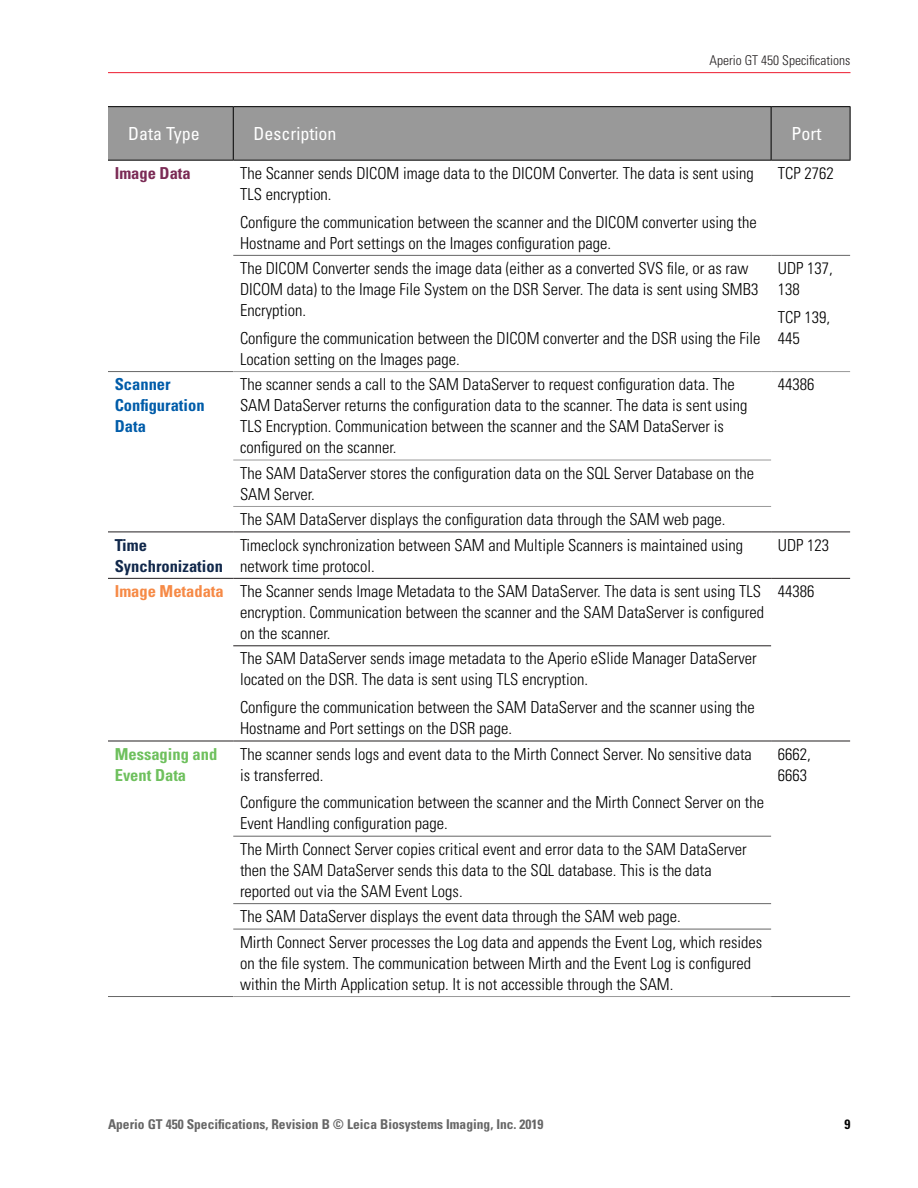
<style>
.page{position:relative;width:918px;height:1188px;background:#fff}
.page>*{position:absolute;margin:0;border:0;box-sizing:border-box;transform-origin:0 0}
.Table_heading_12pt_w{font:condensed 18px "Univers LT Std";color:#fff}
.Table_cell_11pt_spac{font:300 condensed 16.5px/21px "Univers LT Std";color:#000}
.Table_cell_11pt_spac-2{font:700 condensed 16.5px/21px "Univers LT Std";color:#005ca9}
.Table_cell_11pt_spac-3{font:700 condensed 16.5px/21px "Univers LT Std";color:#6ec05d}
.Table_cell_11pt_spac-4{font:700 condensed 16.5px/21px "Univers LT Std";color:#11284b}
.Table_cell_11pt_spac-5{font:700 condensed 16.5px "Univers LT Std";color:#f68a46}
.Table_cell_11pt_spac-6{font:700 condensed 16.5px "Univers LT Std";color:#7b2b55}
.t1{font:700 condensed 13.5px "Univers LT Std";color:#666}
.t2{font:300 condensed 13.5px "Univers LT Std";color:#231f20}
.t3{font:700 condensed 13.5px "Univers LT Std";color:#000}
</style>
<div class="page">
<hr style="left:108px;top:72px;width:742px;height:1px;background:#ed1b2f">
<div style="left:108px;top:107px;width:742px;height:53px;background:#999"></div>
<svg style="left:108px;top:254px;width:742px;height:676px"></svg>
<hr style="left:233px;top:107px;width:1px;height:53px;background:#000">
<hr style="left:771px;top:107px;width:1px;height:53px;background:#000">
<hr style="left:108px;top:106px;width:125px;height:1px;background:#000">
<hr style="left:233px;top:106px;width:538px;height:1px;background:#000">
<hr style="left:771px;top:106px;width:80px;height:1px;background:#000">
<hr style="left:850px;top:107px;width:1px;height:53px;background:#000">
<hr style="left:108px;top:160px;width:125px;height:1px;background:#000">
<hr style="left:233px;top:160px;width:538px;height:1px;background:#000">
<hr style="left:771px;top:160px;width:80px;height:1px;background:#000">
<hr style="left:233px;top:255px;width:538px;height:1px;background:#666">
<hr style="left:771px;top:255px;width:79px;height:1px;background:#666">
<hr style="left:108px;top:371px;width:125px;height:1px;background:#666">
<hr style="left:233px;top:836px;width:538px;height:1px;background:#666">
<hr style="left:233px;top:903px;width:538px;height:1px;background:#666">
<hr style="left:233px;top:929px;width:538px;height:1px;background:#666">
<hr style="left:108px;top:996px;width:125px;height:1px;background:#666">
<hr style="left:233px;top:371px;width:538px;height:1px;background:#999">
<hr style="left:771px;top:371px;width:79px;height:1px;background:#999">
<hr style="left:233px;top:460px;width:538px;height:1px;background:#999">
<hr style="left:233px;top:506px;width:538px;height:1px;background:#999">
<hr style="left:233px;top:996px;width:538px;height:1px;background:#999">
<hr style="left:771px;top:996px;width:79px;height:1px;background:#666">
<hr style="left:233px;top:645px;width:538px;height:1px;background:#231f20">
<hr style="left:108px;top:532px;width:125px;height:1px;background:#231f20">
<hr style="left:108px;top:578px;width:125px;height:1px;background:#231f20">
<hr style="left:108px;top:741px;width:125px;height:1px;background:#231f20">
<hr style="left:233px;top:532px;width:538px;height:1px;background:#231f20">
<hr style="left:233px;top:578px;width:538px;height:1px;background:#231f20">
<hr style="left:771px;top:532px;width:79px;height:1px;background:#231f20">
<hr style="left:771px;top:578px;width:79px;height:1px;background:#231f20">
<hr style="left:771px;top:741px;width:79px;height:1px;background:#231f20">
<hr style="left:233px;top:741px;width:538px;height:1px;background:#231f20">
<p class="t2" style="left:710px;top:52px;width:142px">Aperio GT 450 Specifications</p>
<p class="Table_heading_12pt_w" style="left:128px;top:122px;width:73px">Data Type</p>
<p class="Table_heading_12pt_w" style="left:254px;top:122px;width:84px">Description</p>
<p class="Table_heading_12pt_w" style="left:791px;top:122px;width:32px">Port</p>
<p class="Table_cell_11pt_spac-6" style="left:115px;top:163px;width:78px">Image Data</p>
<p class="Table_cell_11pt_spac" style="left:240px;top:163px;width:515px">The Scanner sends DICOM image data to the DICOM Converter. The data is sent using<br>TLS encryption.</p>
<p class="Table_cell_11pt_spac" style="left:240px;top:211px;width:518px">Configure the communication between the scanner and the DICOM converter using the<br>Hostname and Port settings on the Images configuration page.</p>
<p class="Table_cell_11pt_spac" style="left:778px;top:163px;width:57px">TCP 2762</p>
<p class="Table_cell_11pt_spac" style="left:240px;top:258px;width:520px">The DICOM Converter sends the image data (either as a converted SVS file, or as raw<br>DICOM data) to the Image File System on the DSR Server. The data is sent using SMB3<br>Encryption.</p>
<p class="Table_cell_11pt_spac" style="left:240px;top:328px;width:522px">Configure the communication between the DICOM converter and the DSR using the File<br>Location setting on the Images page.</p>
<p class="Table_cell_11pt_spac" style="left:778px;top:258px;width:56px">UDP 137,<br>138</p>
<p class="Table_cell_11pt_spac" style="left:778px;top:307px;width:54px">TCP 139,<br>445</p>
<p class="Table_cell_11pt_spac-2" style="left:115px;top:374px;width:91px">Scanner<br>Configuration<br>Data</p>
<p class="Table_cell_11pt_spac" style="left:240px;top:374px;width:509px">The scanner sends a call to the SAM DataServer to request configuration data. The SAM DataServer returns the configuration data to the scanner. The data is sent using TLS Encryption. Communication between the scanner and the SAM DataServer is configured on the scanner.</p>
<p class="Table_cell_11pt_spac" style="left:778px;top:374px;width:38px">44386</p>
<p class="Table_cell_11pt_spac" style="left:240px;top:462px;width:516px">The SAM DataServer stores the configuration data on the SQL Server Database on the<br>SAM Server.</p>
<p class="Table_cell_11pt_spac" style="left:240px;top:509px;width:487px">The SAM DataServer displays the configuration data through the SAM web page.</p>
<p class="Table_cell_11pt_spac-4" style="left:115px;top:534px;width:110px">Time<br>Synchronization</p>
<p class="Table_cell_11pt_spac" style="left:240px;top:534px;width:505px">Timeclock synchronization between SAM and Multiple Scanners is maintained using network time protocol.</p>
<p class="Table_cell_11pt_spac" style="left:778px;top:534px;width:53px">UDP 123</p>
<p class="Table_cell_11pt_spac-5" style="left:115px;top:581px;width:111px">Image Metadata</p>
<p class="Table_cell_11pt_spac" style="left:240px;top:581px;width:526px">The Scanner sends Image Metadata to the SAM DataServer. The data is sent using TLS encryption. Communication between the scanner and the SAM DataServer is configured on the scanner.</p>
<p class="Table_cell_11pt_spac" style="left:778px;top:581px;width:38px">44386</p>
<p class="Table_cell_11pt_spac" style="left:240px;top:648px;width:518px">The SAM DataServer sends image metadata to the Aperio eSlide Manager DataServer located on the DSR. The data is sent using TLS encryption.</p>
<p class="Table_cell_11pt_spac" style="left:240px;top:697px;width:516px">Configure the communication between the SAM DataServer and the scanner using the<br>Hostname and Port settings on the DSR page.</p>
<p class="Table_cell_11pt_spac-3" style="left:115px;top:743px;width:104px">Messaging and<br>Event Data</p>
<p class="Table_cell_11pt_spac" style="left:240px;top:743px;width:513px">The scanner sends logs and event data to the Mirth Connect Server. No sensitive data is transferred.</p>
<p class="Table_cell_11pt_spac" style="left:240px;top:792px;width:526px">Configure the communication between the scanner and the Mirth Connect Server on the<br>Event Handling configuration page.</p>
<p class="Table_cell_11pt_spac" style="left:778px;top:743px;width:34px">6662,<br>6663</p>
<p class="Table_cell_11pt_spac" style="left:240px;top:839px;width:508px">The Mirth Connect Server copies critical event and error data to the SAM DataServer then the SAM DataServer sends this data to the SQL database. This is the data reported out via the SAM Event Logs.</p>
<p class="Table_cell_11pt_spac" style="left:240px;top:906px;width:442px">The SAM DataServer displays the event data through the SAM web page.</p>
<p class="Table_cell_11pt_spac" style="left:240px;top:931px;width:524px">Mirth Connect Server processes the Log data and appends the Event Log, which resides on the file system. The communication between Mirth and the Event Log is configured within the Mirth Application setup. It is not accessible through the SAM.</p>
<p class="t1" style="left:108px;top:1116px;width:437px">Aperio GT 450 Specifications, Revision B © Leica Biosystems Imaging, Inc. 2019</p>
<p class="t3" style="left:845px;top:1116px;width:7px">9</p>
</div>
